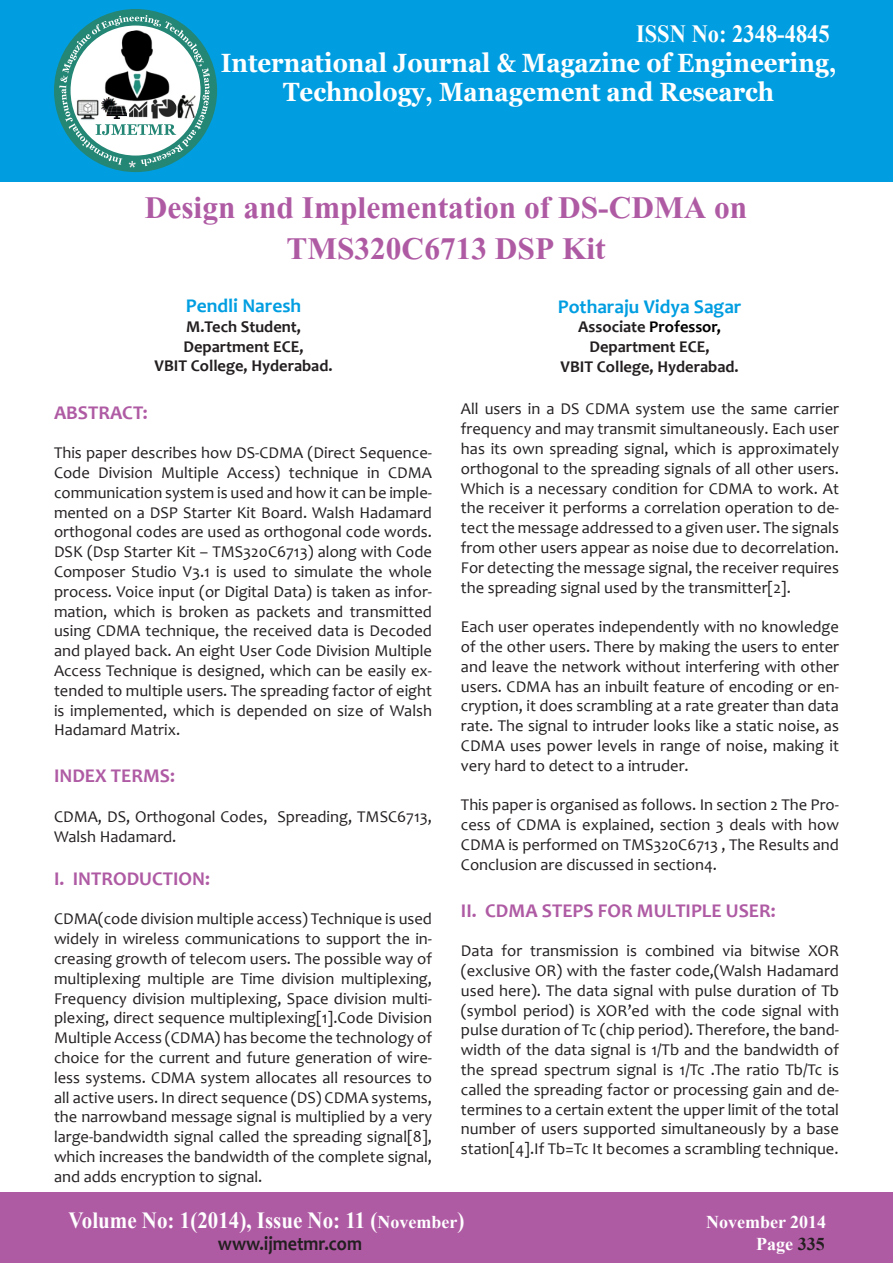
<style>
.page{position:relative;width:893px;height:1263px;background:#fff}
.page>*{position:absolute;margin:0;border:0;box-sizing:border-box;transform-origin:0 0}
.t1{font:700 39px "Aparajita";color:#af5ba4}
.t2{font:700 26.4px "Georgia";color:#fff;scale:.91 1}
.t3{font:700 24.75px "Times New Roman";color:#fff;scale:.91 1}
.t4{font:700 23.1px "Times New Roman";color:#fff;scale:.91 1}
.t5{font:700 19.8px "Candara";color:#231f20;scale:.91 1}
.t6{font:700 19.5px "Candara";color:#af5ba4}
.t7{font:700 19.5px "Candara";color:#009ee1}
.t8{font:700 18px "Times New Roman";color:#fff}
.t9{font:16.5px/19.8px "Candara";color:#231f20;text-align:justify}
.t10{font:700 16.5px "Candara";color:#231f20}
.t11{font:700 16.5px "Candara";color:#000}
.s1{color:#231f20}
.s2{font-size:18px}
</style>
<div class="page">
<div style="left:0;top:1192px;width:893px;height:71px;background:#af5ba4"></div>
<div style="left:0;top:0;width:893px;height:182px;background:#009ee1"></div>
<div style="left:54px;top:9px;width:163px;height:163px;background:#248675;border-radius:50%"></div>
<svg style="left:59px;top:15px;width:151px;height:153px"></svg>
<img style="left:150px;top:97px;width:27px;height:23px">
<img style="left:177px;top:94px;width:21px;height:26px">
<img style="left:102px;top:30px;width:72px;height:73px">
<img style="left:75px;top:99px;width:25px;height:21px">
<img style="left:102px;top:97px;width:25px;height:21px">
<p class="t3" style="left:636px;top:16px;width:214px">ISSN No: 2348-4845</p>
<p class="t2" style="left:221px;top:46px;width:678px">International Journal &amp; Magazine of Engineering,</p>
<p class="t2" style="left:283px;top:75px;width:541px">Technology, Management and Research</p>
<p class="t1" style="left:145px;top:190px;width:604px">Design and Implementation of DS-CDMA on</p>
<p class="t1" style="left:287px;top:230px;width:321px">TMS320C6713 DSP Kit</p>
<p class="t7" style="left:186px;top:293px;width:117px">Pendli Naresh</p>
<p class="t10" style="left:186px;top:316px;width:116px">M.Tech Student,</p>
<p class="t10" style="left:183px;top:336px;width:122px">Department ECE,</p>
<p class="t10" style="left:155px;top:356px;width:180px">VBIT College, Hyderabad.</p>
<p class="t6" style="left:54px;top:400px;width:95px">ABSTRACT:</p>
<p class="t9" style="left:54px;top:443px;width:380px">This paper describes how DS-CDMA (Direct Sequence-Code Division Multiple Access) technique in CDMA communication system is used and how it can be imple&shy;mented on a DSP Starter Kit Board. Walsh Hadamard orthogonal codes are used as orthogonal code words.<br>DSK (Dsp Starter Kit – TMS320C6713) along with Code Composer Studio V3.1 is used to simulate the whole process. Voice input (or Digital Data) is taken as infor&shy;mation, which is broken as packets and transmitted using CDMA technique, the received data is Decoded and played back. An eight User Code Division Multiple Access Technique is designed, which can be easily ex&shy;tended to multiple users. The spreading factor of eight is implemented, which is depended on size of Walsh Hadamard Matrix.</p>
<p class="t6" style="left:54px;top:764px;width:123px">INDEX TERMS:</p>
<p class="t9" style="left:54px;top:806px;width:379px">CDMA, DS, Orthogonal Codes, Spreading, TMSC6713,<br>Walsh Hadamard.</p>
<p class="t6" style="left:54px;top:866px;width:158px">I. INTRODUCTION:</p>
<p class="t9" style="left:54px;top:909px;width:380px">CDMA(code division multiple access) Technique is used widely in wireless communications to support the in&shy;creasing growth of telecom users. The possible way of multiplexing multiple are Time division multiplexing, Frequency division multiplexing, Space division multi&shy;plexing, direct sequence multiplexing[1].Code Division Multiple Access (CDMA) has become the technology of choice for the current and future generation of wire&shy;less systems. CDMA system allocates all resources to all active users. In direct sequence (DS) CDMA systems, the narrowband message signal is multiplied by a very large-bandwidth signal called the spreading signal[8], which increases the bandwidth of the complete signal, and adds encryption to signal.</p>
<p class="t7" style="left:558px;top:294px;width:185px">Potharaju Vidya Sagar</p>
<p class="t11" style="left:578px;top:317px;width:144px"><span class="s1">Associate</span> Professor,</p>
<p class="t10" style="left:589px;top:336px;width:122px">Department ECE,</p>
<p class="t10" style="left:561px;top:356px;width:180px">VBIT College, Hyderabad.</p>
<p class="t9" style="left:461px;top:399px;width:380px">All users in a DS CDMA system use the same carrier frequency and may transmit simultaneously. Each user has its own spreading signal, which is approximately orthogonal to the spreading signals of all other users.<br>Which is a necessary condition for CDMA to work. At the receiver it performs a correlation operation to de&shy;tect the message addressed to a given user. The signals from other users appear as noise due to decorrelation.<br>For detecting the message signal, the receiver requires the spreading signal used by the transmitter[2].</p>
<p class="t9" style="left:461px;top:617px;width:380px">Each user operates independently with no knowledge of the other users. There by making the users to enter and leave the network without interfering with other users. CDMA has an inbuilt feature of encoding or en&shy;cryption, it does scrambling at a rate greater than data rate. The signal to intruder looks like a static noise, as CDMA uses power levels in range of noise, making it very hard to detect to a intruder.</p>
<p class="t9" style="left:461px;top:795px;width:380px">This paper is organised as follows. In section 2 The Pro&shy;cess of CDMA is explained, section 3 deals with how CDMA is performed on TMS320C6713 , The Results and Conclusion are discussed in section4.</p>
<p class="t6" style="left:461px;top:898px;width:316px">II. CDMA STEPS FOR MULTIPLE USER:</p>
<p class="t9" style="left:461px;top:941px;width:380px">Data for transmission is combined via bitwise XOR (exclusive OR) with the faster code,(Walsh Hadamard used here). The data signal with pulse duration of Tb (symbol period) is XOR’ed with the code signal with pulse duration of Tc (chip period). Therefore, the band&shy;width of the data signal is 1/Tb and the bandwidth of the spread spectrum signal is 1/Tc .The ratio Tb/Tc is called the spreading factor or processing gain and de&shy;termines to a certain extent the upper limit of the total number of users supported simultaneously by a base station[4].If Tb=Tc It becomes a scrambling technique.</p>
<p class="t4" style="left:69px;top:1204px;width:437px">Volume No: 1(2014), Issue No: 11 (<span class="s2">November</span>)</p>
<p class="t8" style="left:706px;top:1210px;width:122px">November 2014</p>
<p class="t5" style="left:218px;top:1231px;width:160px">www.ijmetmr.com</p>
<p class="t8" style="left:756px;top:1231px;width:70px">Page <span class="s1">335</span></p>
</div>
